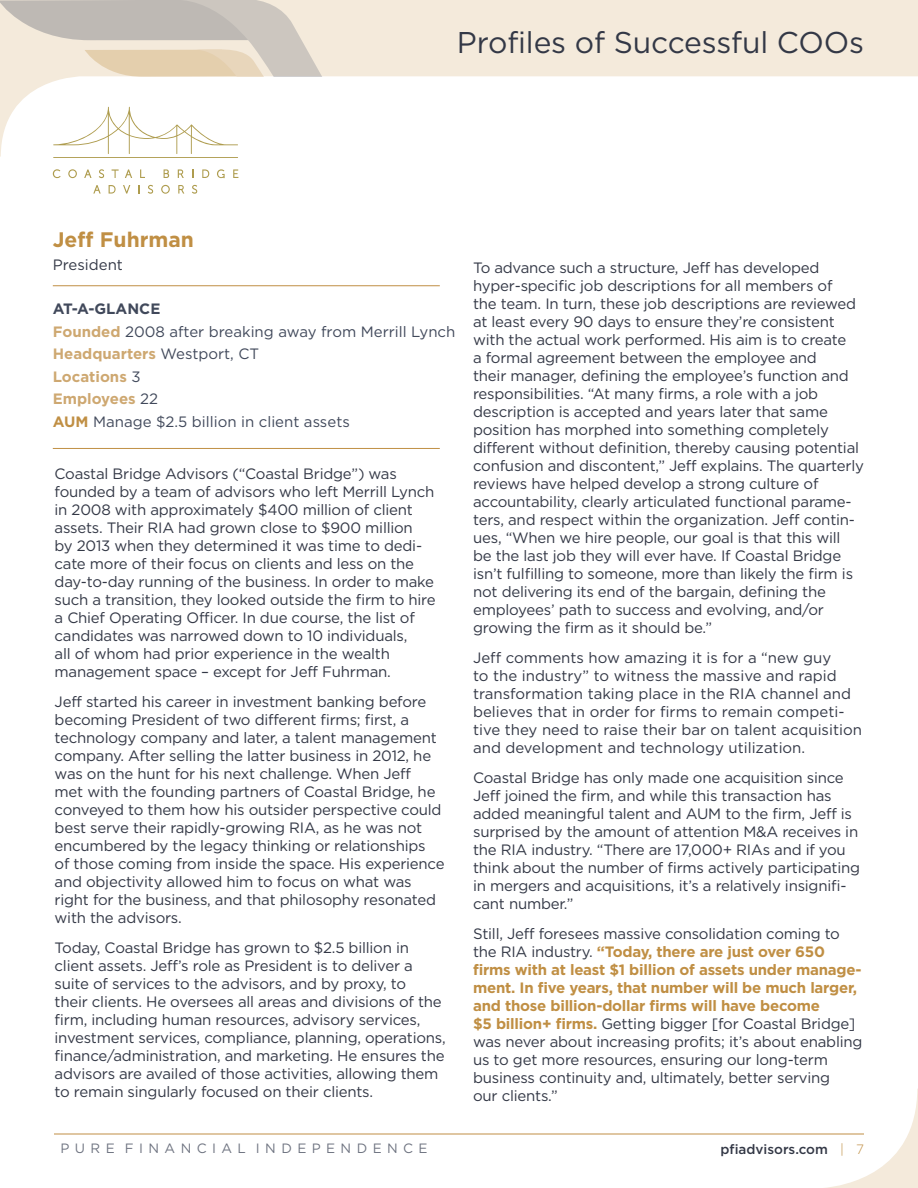
<style>
.page{position:relative;width:918px;height:1188px;background:#fff}
.page>*{position:absolute;margin:0;border:0;box-sizing:border-box;transform-origin:0 0}
.t1{font:30px "Gotham";letter-spacing:-.005em;color:#333846}
.t2{font:700 21px "Gotham";color:#c08f44}
.t3{font:15px/18px "Gotham";letter-spacing:-.015em;color:#333846}
.t4{font:15px/22.5px "Gotham";color:#41495b}
.t5{font:13.5px "Gotham";color:#6f7481}
.t6{font:500 13.5px "Gotham";color:#333846}
.s1{font-weight:700}
.s2{font-weight:700;color:#cea871}
.s3{font-weight:700;color:#c08f44}
.s4{font-weight:300;color:#c08f44}
</style>
<div class="page">
<hr style="left:54px;top:1134px;width:810px;height:1px;background:#c08f44">
<svg style="left:0;top:0;width:918px;height:157px"></svg>
<svg style="left:0;top:0;width:336px;height:77px;background:#dad0c3"></svg>
<svg style="left:823px;top:1089px;width:95px;height:99px"></svg>
<hr style="left:53px;top:285px;width:387px;height:1px;background:#c08f44">
<hr style="left:53px;top:448px;width:387px;height:1px;background:#c08f44">
<svg style="left:53px;top:169px;width:8px;height:9px"></svg>
<svg style="left:68px;top:169px;width:9px;height:9px"></svg>
<svg style="left:84px;top:169px;width:8px;height:9px"></svg>
<svg style="left:99px;top:169px;width:5px;height:9px"></svg>
<svg style="left:112px;top:169px;width:7px;height:9px"></svg>
<svg style="left:125px;top:169px;width:7px;height:9px"></svg>
<svg style="left:140px;top:169px;width:5px;height:9px"></svg>
<svg style="left:164px;top:169px;width:5px;height:9px"></svg>
<svg style="left:178px;top:169px;width:6px;height:9px"></svg>
<svg style="left:202px;top:169px;width:7px;height:9px"></svg>
<svg style="left:217px;top:169px;width:8px;height:9px"></svg>
<svg style="left:233px;top:169px;width:5px;height:9px"></svg>
<svg style="left:93px;top:185px;width:8px;height:9px"></svg>
<svg style="left:109px;top:185px;width:7px;height:9px"></svg>
<svg style="left:123px;top:185px;width:7px;height:9px"></svg>
<svg style="left:148px;top:185px;width:5px;height:9px"></svg>
<svg style="left:161px;top:185px;width:9px;height:9px"></svg>
<svg style="left:178px;top:185px;width:6px;height:9px"></svg>
<svg style="left:192px;top:185px;width:5px;height:9px"></svg>
<hr style="left:53px;top:157px;width:185px;height:1px;background:#ae9c4e">
<svg style="left:53px;top:107px;width:185px;height:47px"></svg>
<h1 class="t1" style="left:457px;top:26px;width:409px">Profiles of Successful COOs</h1>
<h2 class="t2" style="left:53px;top:228px;width:143px">Jeff Fuhrman</h2>
<p class="t3" style="left:53px;top:255px;width:72px">President</p>
<p class="t4" style="left:53px;top:298px;width:404px"><span class="s1">AT-A-GLANCE<br></span><span class="s2">Founded</span> 2008 after breaking away from Merrill Lynch<br><span class="s2">Headquarters</span> Westport, CT<br><span class="s2">Locations</span> 3<br><span class="s2">Employees</span> 22<br><span class="s3">AUM</span> Manage $2.5 billion in client assets</p>
<p class="t3" style="left:55px;top:464px;width:383px">Coastal Bridge Advisors (“Coastal Bridge”) was founded by a team of advisors who left Merrill Lynch in 2008 with approximately $400 million of client assets. Their RIA had grown close to $900 million<br>by 2013 when they determined it was time to dedi&shy;cate more of their focus on clients and less on the day-to-day running of the business. In order to make such a transition, they looked outside the firm to hire a Chief Operating Officer. In due course, the list of candidates was narrowed down to 10 individuals,<br>all of whom had prior experience in the wealth management space – except for Jeff Fuhrman.</p>
<p class="t3" style="left:55px;top:692px;width:392px">Jeff started his career in investment banking before becoming President of two different firms; first, a technology company and later, a talent management company. After selling the latter business in 2012, he was on the hunt for his next challenge. When Jeff<br>met with the founding partners of Coastal Bridge, he conveyed to them how his outsider perspective could best serve their rapidly-growing RIA, as he was not encumbered by the legacy thinking or relationships<br>of those coming from inside the space. His experience and objectivity allowed him to focus on what was right for the business, and that philosophy resonated with the advisors.</p>
<p class="t3" style="left:55px;top:938px;width:393px">Today, Coastal Bridge has grown to $2.5 billion in client assets. Jeff’s role as President is to deliver a suite of services to the advisors, and by proxy, to<br>their clients. He oversees all areas and divisions of the firm, including human resources, advisory services, investment services, compliance, planning, operations, finance/administration, and marketing. He ensures the advisors are availed of those activities, allowing them to remain singularly focused on their clients.</p>
<p class="t3" style="left:473px;top:258px;width:392px">To advance such a structure, Jeff has developed hyper-specific job descriptions for all members of<br>the team. In turn, these job descriptions are reviewed at least every 90 days to ensure they’re consistent with the actual work performed. His aim is to create<br>a formal agreement between the employee and<br>their manager, defining the employee’s function and responsibilities. “At many firms, a role with a job description is accepted and years later that same position has morphed into something completely different without definition, thereby causing potential confusion and discontent,” Jeff explains. The quarterly reviews have helped develop a strong culture of accountability, clearly articulated functional parame&shy;ters, and respect within the organization. Jeff contin&shy;ues, “When we hire people, our goal is that this will<br>be the last job they will ever have. If Coastal Bridge isn’t fulfilling to someone, more than likely the firm is not delivering its end of the bargain, defining the employees’ path to success and evolving, and/or growing the firm as it should be.”</p>
<p class="t3" style="left:473px;top:648px;width:390px">Jeff comments how amazing it is for a “new guy<br>to the industry” to witness the massive and rapid transformation taking place in the RIA channel and believes that in order for firms to remain competi&shy;tive they need to raise their bar on talent acquisition and development and technology utilization.</p>
<p class="t3" style="left:473px;top:768px;width:389px">Coastal Bridge has only made one acquisition since Jeff joined the firm, and while this transaction has added meaningful talent and AUM to the firm, Jeff is surprised by the amount of attention M&amp;A receives in the RIA industry. “There are 17,000+ RIAs and if you think about the number of firms actively participating in mergers and acquisitions, it’s a relatively insignifi&shy;cant number.”</p>
<p class="t3" style="left:473px;top:924px;width:391px">Still, Jeff foresees massive consolidation coming to the RIA industry. <span class="s3">“Today, there are just over 650 firms with at least $1 billion of assets under manage&shy;ment. In five years, that number will be much larger, and those billion-dollar firms will have become<br>$5 billion+ firms.</span> Getting bigger [for Coastal Bridge] was never about increasing profits; it’s about enabling us to get more resources, ensuring our long-term business continuity and, ultimately, better serving<br>our clients.”</p>
<p class="t5" style="left:61px;top:1141px;width:369px">P U R E F I N A N C I A L I N D E P E N D E N C E</p>
<p class="t6" style="left:721px;top:1142px;width:145px">pfiadvisors.com <span class="s4">| 7</span></p>
</div>
